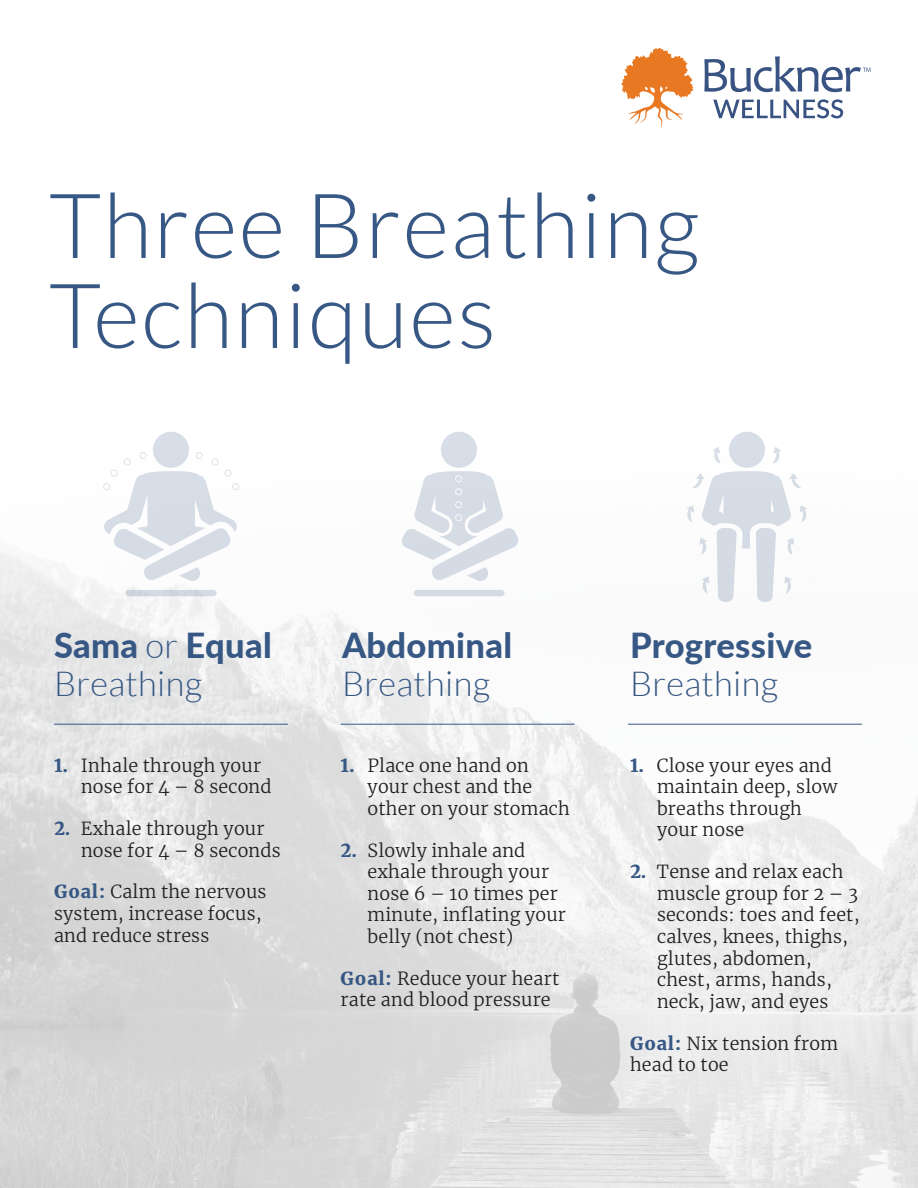
<style>
.page{position:relative;width:918px;height:1188px;background:#fff}
.page>*{position:absolute;margin:0;border:0;box-sizing:border-box;transform-origin:0 0}
.t1{font:300 90px/90px "Lato";letter-spacing:.02em;color:#375884}
.t2{font:800 34.5px/37.5px "Lato";letter-spacing:.01em;color:#375884}
.t3{font:300 34.5px "Lato";letter-spacing:.01em;color:#375884}
.t4{font:300 18px/21.6px "Merriweather";letter-spacing:.01em;color:#231f20}
.s1{font-weight:300}
.s2{font-weight:900;color:#375884}
</style>
<div class="page">
<img style="left:0;top:431px;width:918px;height:757px">
<svg style="left:713px;top:99px;width:130px;height:19px"></svg>
<svg style="left:621px;top:48px;width:73px;height:79px"></svg>
<svg style="left:704px;top:56px;width:167px;height:36px"></svg>
<div style="left:153px;top:432px;width:36px;height:36px;background:#d7dee7;border-radius:50%"></div>
<div style="left:126px;top:590px;width:91px;height:6px;background:#d1d7e0;border-radius:3px"></div>
<svg style="left:103px;top:452px;width:136px;height:129px"></svg>
<div style="left:441px;top:432px;width:36px;height:36px;background:#d7dee7;border-radius:50%"></div>
<div style="left:414px;top:590px;width:91px;height:6px;background:#d4dbe3;border-radius:3px"></div>
<svg style="left:401px;top:471px;width:118px;height:110px"></svg>
<div style="left:729px;top:432px;width:36px;height:36px;background:#d7dee7;border-radius:50%"></div>
<svg style="left:713px;top:447px;width:8px;height:17px"></svg>
<svg style="left:773px;top:447px;width:8px;height:17px"></svg>
<svg style="left:687px;top:471px;width:120px;height:131px"></svg>
<hr style="left:54px;top:724px;width:234px;height:1px;background:#375884">
<hr style="left:341px;top:724px;width:234px;height:1px;background:#375884">
<hr style="left:628px;top:724px;width:234px;height:1px;background:#375884">
<p class="t1" style="left:49px;top:181px;width:652px">Three Breathing<br>Techniques</p>
<p class="t2" style="left:54px;top:625px;width:219px">Sama <span class="s1">or</span> Equal</p>
<p class="t3" style="left:54px;top:665px;width:150px">Breathing</p>
<p class="t4" style="left:81px;top:754px;width:192px;text-indent:-27px"><span class="s2">1.</span> Inhale through your nose for 4 – 8 second</p>
<p class="t4" style="left:81px;top:817px;width:201px;text-indent:-27px"><span class="s2">2.</span> Exhale through your nose for 4 – 8 seconds</p>
<p class="t4" style="left:54px;top:881px;width:214px"><span class="s2">Goal:</span> Calm the nervous system, increase focus, and reduce stress</p>
<p class="t2" style="left:342px;top:625px;width:172px">Abdominal</p>
<p class="t3" style="left:342px;top:665px;width:150px">Breathing</p>
<p class="t4" style="left:368px;top:754px;width:204px;text-indent:-27px"><span class="s2">1.</span> Place one hand on your chest and the other on your stomach</p>
<p class="t4" style="left:368px;top:839px;width:200px;text-indent:-27px"><span class="s2">2.</span> Slowly inhale and exhale through your nose 6 – 10 times per minute, inflating your belly (not chest)</p>
<p class="t4" style="left:341px;top:967px;width:220px"><span class="s2">Goal:</span> Reduce your heart rate and blood pressure</p>
<p class="t2" style="left:630px;top:625px;width:184px">Progressive<br><span class="s1">Breathing</span></p>
<p class="t4" style="left:657px;top:754px;width:182px;text-indent:-27px"><span class="s2">1.</span> Close your eyes and maintain deep, slow breaths through your nose</p>
<p class="t4" style="left:657px;top:860px;width:204px;text-indent:-27px"><span class="s2">2.</span> Tense and relax each muscle group for 2 – 3 seconds: toes and feet, calves, knees, thighs, glutes, abdomen, chest, arms, hands, neck, jaw, and eyes</p>
<p class="t4" style="left:630px;top:1032px;width:210px"><span class="s2">Goal:</span> Nix tension from head to toe</p>
</div>
